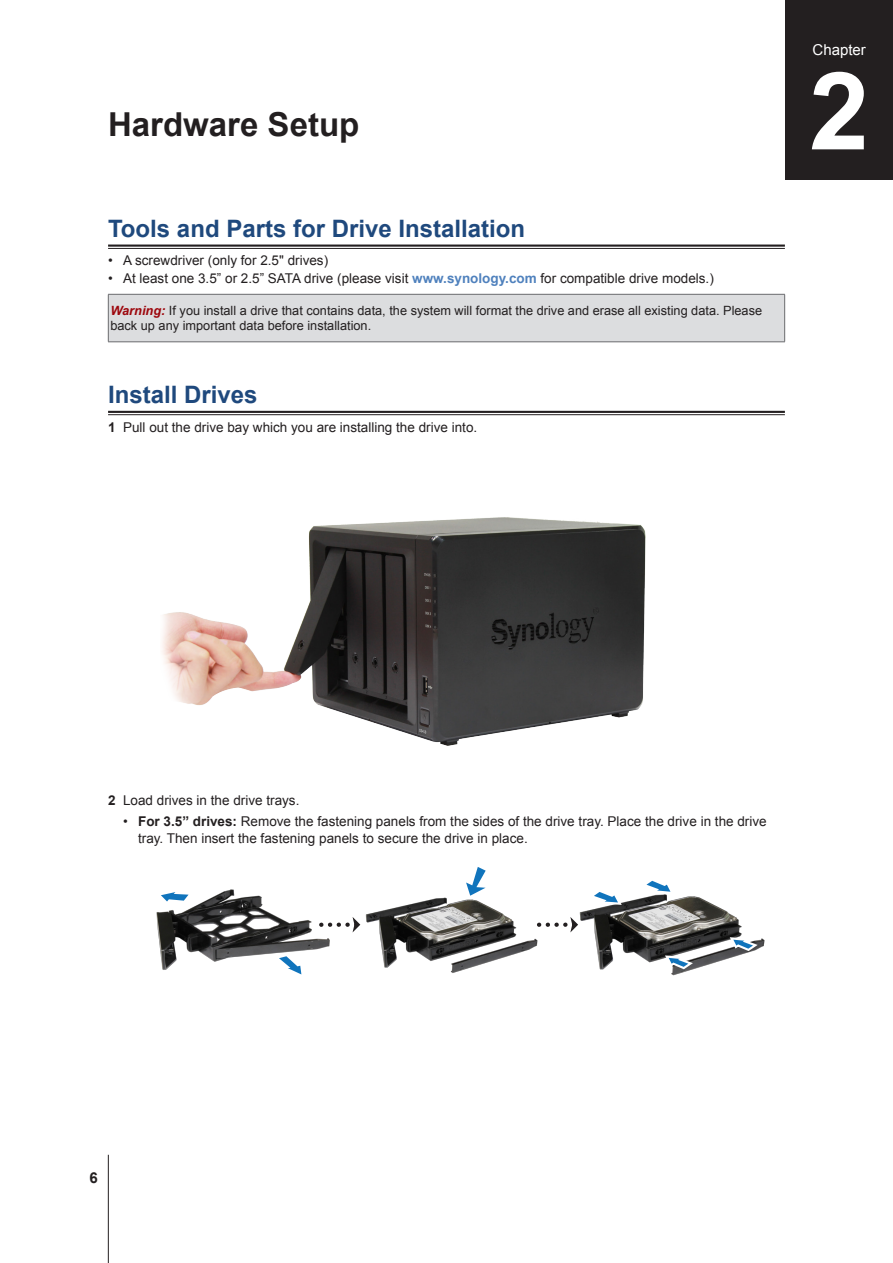
<style>
.page{position:relative;width:893px;height:1263px;background:#fff}
.page>*{position:absolute;margin:0;border:0;box-sizing:border-box;transform-origin:0 0}
.t1{font:700 108px "Arial";color:#fff}
.H1-ChapterTitle{font:700 33px "Arial";color:#231f20}
.H2-underline{font:700 24px "Arial";color:#1f497d}
.t2{font:15px "Arial";color:#fff}
.PageNumber-sidebar{font:700 15px "Arial";color:#231f20}
.t3{font:13.5px/16.5px "Arial";color:#231f20}
.Warning-sidebar{font:12.75px/15px "Arial";color:#231f20}
.s1{font-weight:700;color:#4f81bd}
.s2{font-weight:700;font-style:italic;color:#9d070d}
.s3{font-weight:700}
</style>
<div class="page">
<hr style="left:108px;top:1155px;width:1px;height:108px;background:#231f20">
<div style="left:785px;top:0;width:108px;height:180px;background:#231f20"></div>
<hr style="left:108px;top:245px;width:677px;height:2px;background:#231f20">
<hr style="left:108px;top:248px;width:677px;height:1px;background:#231f20">
<hr style="left:108px;top:411px;width:677px;height:2px;background:#231f20">
<hr style="left:108px;top:414px;width:677px;height:1px;background:#231f20">
<div style="left:108px;top:294px;width:677px;height:48px;background:#dcdddf"></div>
<hr style="left:108px;top:294px;width:677px;height:1px;background:#6c6d70">
<hr style="left:108px;top:294px;width:1px;height:48px;background:#6c6d70">
<hr style="left:784px;top:294px;width:1px;height:48px;background:#6c6d70">
<hr style="left:108px;top:342px;width:677px;height:1px;background:#6c6d70">
<img style="left:162px;top:517px;width:484px;height:229px">
<img style="left:156px;top:889px;width:158px;height:81px">
<img style="left:579px;top:896px;width:186px;height:80px">
<img style="left:314px;top:897px;width:257px;height:76px">
<svg style="left:585px;top:892px;width:40px;height:15px"></svg>
<svg style="left:459px;top:867px;width:33px;height:35px"></svg>
<svg style="left:637px;top:880px;width:41px;height:17px"></svg>
<svg style="left:726px;top:935px;width:36px;height:18px"></svg>
<svg style="left:661px;top:953px;width:37px;height:19px"></svg>
<svg style="left:536px;top:917px;width:42px;height:15px"></svg>
<svg style="left:270px;top:951px;width:37px;height:24px"></svg>
<svg style="left:156px;top:889px;width:41px;height:19px"></svg>
<p class="H1-ChapterTitle" style="left:108px;top:103px;width:253px">Hardware Setup</p>
<p class="H2-underline" style="left:108px;top:212px;width:418px">Tools and Parts for Drive Installation</p>
<p class="t3" style="left:108px;top:253px;width:222px">• A screwdriver (only for 2.5" drives)</p>
<p class="t3" style="left:108px;top:271px;width:607px">• At least one 3.5” or 2.5” SATA drive (please visit <span class="s1">www.synology.com</span> for compatible drive models.)</p>
<p class="Warning-sidebar" style="left:110px;top:303px;width:653px"><span class="s2">Warning:</span> If you install a drive that contains data, the system will format the drive and erase all existing data. Please back up any important data before installation.</p>
<p class="H2-underline" style="left:108px;top:378px;width:151px">Install Drives</p>
<p class="t3" style="left:108px;top:419px;width:371px"><span class="s3">1</span> Pull out the drive bay which you are installing the drive into.</p>
<p class="t2" style="left:812px;top:40px;width:55px">Chapter</p>
<h1 class="t1" style="left:809px;top:39px;width:62px">2</h1>
<p class="t3" style="left:108px;top:792px;width:193px"><span class="s3">2</span> Load drives in the drive trays.</p>
<p class="t3" style="left:138px;top:813px;width:630px;text-indent:-15px">• <span class="s3">For 3.5” drives:</span> Remove the fastening panels from the sides of the drive tray. Place the drive in the drive tray. Then insert the fastening panels to secure the drive in place.</p>
<p class="PageNumber-sidebar" style="left:90px;top:1168px;width:10px">6</p>
</div>
